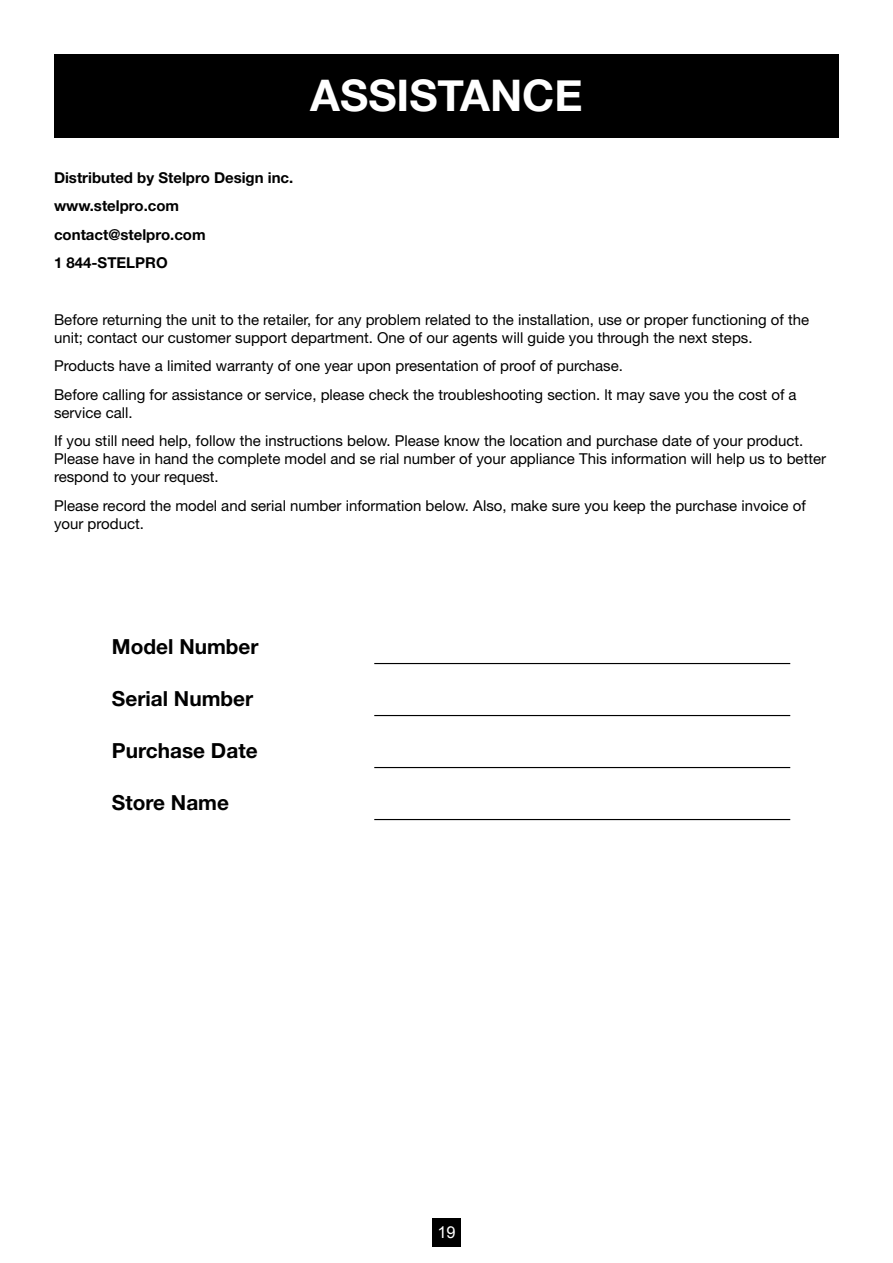
<style>
.page{position:relative;width:893px;height:1263px;background:#fff}
.page>*{position:absolute;margin:0;border:0;box-sizing:border-box;transform-origin:0 0}
.Titre_Sections{font:700 43.5px "Helvetica Neue";color:#fff}
.Texte_courant{font:700 20.85px "Helvetica Neue LT Std";color:#000}
.t1{font:16.35px "Arial";color:#fff}
.Texte_courant-2{font:15px/18px "Helvetica Neue LT Std";color:#000}
.Texte_courant-3{font:700 15px "Helvetica Neue LT Std";color:#000}
</style>
<div class="page">
<div style="left:432px;top:1218px;width:29px;height:28px;background:#000"></div>
<div style="left:54px;top:54px;width:785px;height:83px;background:#000"></div>
<hr style="left:374px;top:663px;width:416px;height:1px;background:#000">
<hr style="left:374px;top:715px;width:416px;height:1px;background:#000">
<hr style="left:374px;top:767px;width:416px;height:1px;background:#000">
<hr style="left:374px;top:819px;width:416px;height:1px;background:#000">
<p class="Titre_Sections" style="left:310px;top:61px;width:274px">ASSISTANCE</p>
<p class="Texte_courant-3" style="left:54px;top:168px;width:241px">Distributed by Stelpro Design inc.</p>
<p class="Texte_courant-3" style="left:54px;top:197px;width:127px">www.stelpro.com</p>
<p class="Texte_courant-3" style="left:54px;top:225px;width:153px">contact@stelpro.com</p>
<p class="Texte_courant-3" style="left:54px;top:254px;width:115px">1 844-STELPRO</p>
<p class="Texte_courant-2" style="left:54px;top:310px;width:757px">Before returning the unit to the retailer, for any problem related to the installation, use or proper functioning of the unit; contact our customer support department. One of our agents will guide you through the next steps.</p>
<p class="Texte_courant-2" style="left:54px;top:357px;width:570px">Products have a limited warranty of one year upon presentation of proof of purchase.</p>
<p class="Texte_courant-2" style="left:54px;top:385px;width:744px">Before calling for assistance or service, please check the troubleshooting section. lt may save you the cost of a service call.</p>
<p class="Texte_courant-2" style="left:54px;top:432px;width:774px">If you still need help, follow the instructions below. Please know the location and purchase date of your product.<br>Please have in hand the complete model and se rial number of your appliance This information will help us to better respond to your request.</p>
<p class="Texte_courant-2" style="left:54px;top:496px;width:753px">Please record the model and serial number information below. Also, make sure you keep the purchase invoice of your product.</p>
<p class="Texte_courant" style="left:112px;top:634px;width:148px">Model Number</p>
<p class="Texte_courant" style="left:112px;top:686px;width:143px">Serial Number</p>
<p class="Texte_courant" style="left:112px;top:738px;width:147px">Purchase Date</p>
<p class="Texte_courant" style="left:112px;top:790px;width:119px">Store Name</p>
<p class="t1" style="left:437px;top:1222px;width:20px">19</p>
</div>
